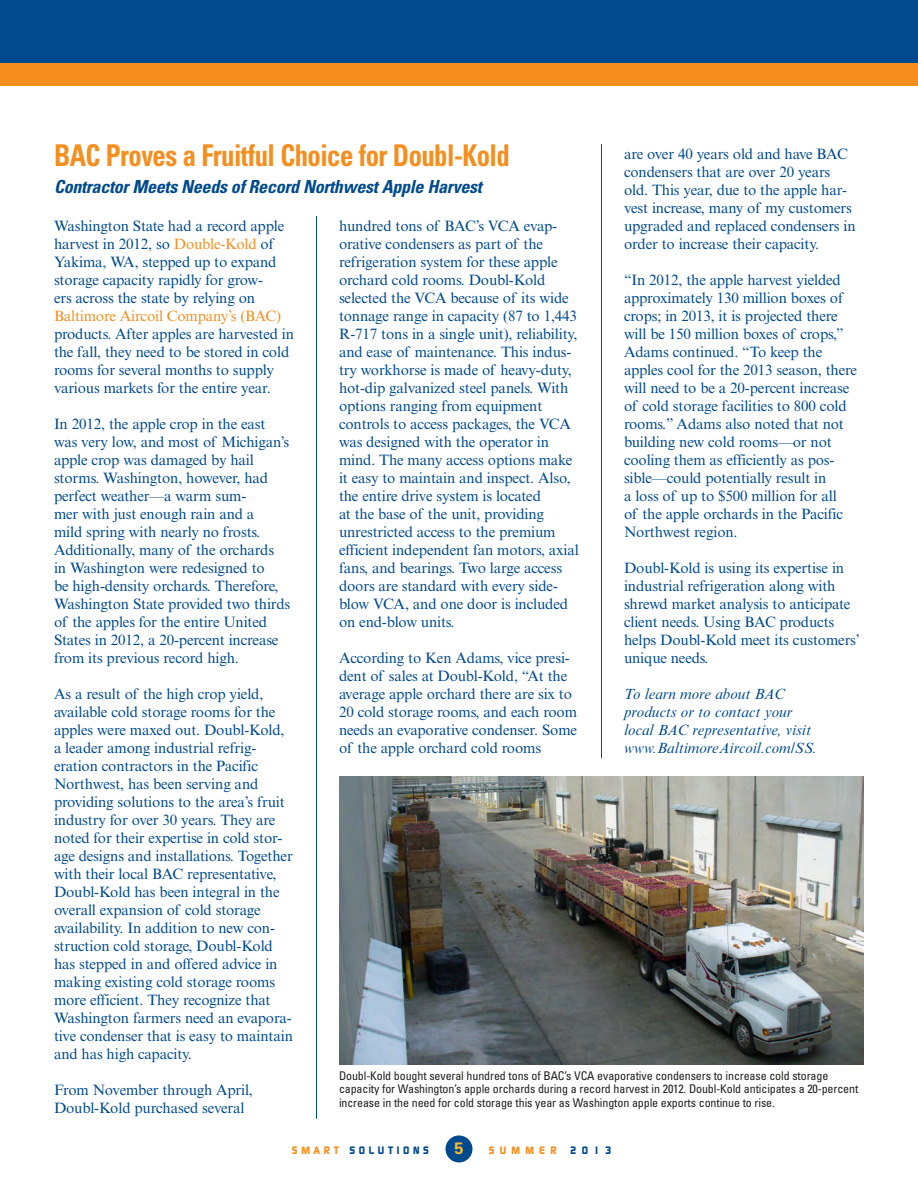
<style>
.page{position:relative;width:918px;height:1188px;background:#fff}
.page>*{position:absolute;margin:0;border:0;box-sizing:border-box;transform-origin:0 0}
.Head{font:700 condensed 30px "Univers LT Std";letter-spacing:-.02em;color:#f68e1e;scale:.89 1}
.Subhead{font:italic 700 condensed 18px "Univers LT Std";letter-spacing:-.015em;color:#004a8d}
.t1{font:700 16.5px "Univers LT Std";color:#fdbb2e}
.Body_Text{font:15px/18px "Times New Roman MT Std";letter-spacing:-.01em;color:#004a8d}
.Body_Text_-_Italics{font:italic 15px/18px "Times New Roman MT Std";color:#004a8d}
.captions{font:condensed 12px/13.5px "Univers LT Std";letter-spacing:-.01em;color:#231f20}
.t2{font:700 10.5px "Dicot";letter-spacing:.35em;color:#004a8d}
.t3{font:700 10.5px "Dicot";letter-spacing:.5em;color:#f68e1e}
.s1{color:#f68e1e}
</style>
<div class="page">
<div style="left:0;top:0;width:918px;height:63px;background:#004a8d"></div>
<div style="left:0;top:63px;width:918px;height:22px;background:#f68e1e"></div>
<div style="left:446px;top:1135px;width:26px;height:27px;background:#004a8d;border-radius:50%"></div>
<hr style="left:316px;top:216px;width:1px;height:903px;background:#004a8d">
<hr style="left:601px;top:144px;width:1px;height:614px;background:#004a8d">
<img style="left:339px;top:776px;width:525px;height:288px">
<p class="Head" style="left:54px;top:137px;width:514px">BAC Proves a Fruitful Choice for Doubl-Kold</p>
<p class="Subhead" style="left:54px;top:176px;width:429px">Contractor Meets Needs of Record Northwest Apple Harvest</p>
<p class="Body_Text" style="left:54px;top:217px;width:241px">Washington State had a record apple harvest in 2012, so <span class="s1">Double-Kold</span> of Yakima, WA, stepped up to expand storage capacity rapidly for grow-<br>ers across the state by relying on <span class="s1">Baltimore Aircoil Company’s (BAC) </span>products. After apples are harvested in the fall, they need to be stored in cold rooms for several months to supply various markets for the entire year.</p>
<p class="Body_Text" style="left:54px;top:415px;width:238px">In 2012, the apple crop in the east was very low, and most of Michigan’s apple crop was damaged by hail storms. Washington, however, had perfect weather—a warm sum-<br>mer with just enough rain and a<br>mild spring with nearly no frosts.<br>Additionally, many of the orchards<br>in Washington were redesigned to<br>be high-density orchards. Therefore, Washington State provided two thirds of the apples for the entire United States in 2012, a 20-percent increase from its previous record high.</p>
<p class="Body_Text" style="left:54px;top:685px;width:240px">As a result of the high crop yield, available cold storage rooms for the apples were maxed out. Doubl-Kold, a leader among industrial refrig&shy;eration contractors in the Pacific Northwest, has been serving and providing solutions to the area’s fruit industry for over 30 years. They are noted for their expertise in cold stor&shy;age designs and installations. Together with their local BAC representative, Doubl-Kold has been integral in the overall expansion of cold storage availability. In addition to new con&shy;struction cold storage, Doubl-Kold has stepped in and offered advice in making existing cold storage rooms more efficient. They recognize that Washington farmers need an evapora&shy;tive condenser that is easy to maintain and has high capacity.</p>
<p class="Body_Text" style="left:54px;top:1081px;width:201px">From November through April,<br>Doubl-Kold purchased several</p>
<p class="Body_Text" style="left:624px;top:145px;width:233px">are over 40 years old and have BAC condensers that are over 20 years old. This year, due to the apple har&shy;vest increase, many of my customers upgraded and replaced condensers in order to increase their capacity.</p>
<p class="Body_Text" style="left:624px;top:271px;width:235px">“In 2012, the apple harvest yielded approximately 130 million boxes of crops; in 2013, it is projected there will be 150 million boxes of crops,” Adams continued. “To keep the apples cool for the 2013 season, there will need to be a 20-percent increase of cold storage facilities to 800 cold rooms.” Adams also noted that not building new cold rooms—or not cooling them as efficiently as pos&shy;sible—could potentially result in<br>a loss of up to $500 million for all<br>of the apple orchards in the Pacific Northwest region.</p>
<p class="Body_Text" style="left:624px;top:559px;width:237px">Doubl-Kold is using its expertise in industrial refrigeration along with shrewd market analysis to anticipate client needs. Using BAC products helps Doubl-Kold meet its customers’ unique needs.</p>
<p class="Body_Text_-_Italics" style="left:624px;top:685px;width:194px">To learn more about BAC products or to contact your local BAC representative, visit www.BaltimoreAircoil.com/SS.</p>
<p class="Body_Text" style="left:339px;top:217px;width:241px">hundred tons of BAC’s VCA evap&shy;orative condensers as part of the refrigeration system for these apple orchard cold rooms. Doubl-Kold selected the VCA because of its wide tonnage range in capacity (87 to 1,443<br>R-717 tons in a single unit), reliability, and ease of maintenance. This indus&shy;try workhorse is made of heavy-duty, hot-dip galvanized steel panels. With options ranging from equipment controls to access packages, the VCA was designed with the operator in mind. The many access options make it easy to maintain and inspect. Also, the entire drive system is located<br>at the base of the unit, providing unrestricted access to the premium efficient independent fan motors, axial fans, and bearings. Two large access doors are standard with every side&shy;blow VCA, and one door is included on end-blow units.</p>
<p class="Body_Text" style="left:339px;top:649px;width:240px">According to Ken Adams, vice presi&shy;dent of sales at Doubl-Kold, “At the average apple orchard there are six to 20 cold storage rooms, and each room needs an evaporative condenser. Some of the apple orchard cold rooms</p>
<p class="captions" style="left:339px;top:1068px;width:521px">Doubl-Kold bought several hundred tons of BAC’s VCA evaporative condensers to increase cold storage capacity for Washington’s apple orchards during a record harvest in 2012. Doubl-Kold anticipates a 20-percent increase in the need for cold storage this year as Washington apple exports continue to rise.</p>
<p class="t2" style="left:292px;top:1144px;width:139px"><span class="s1">SMART</span> SOLUTIONS</p>
<p class="t1" style="left:454px;top:1138px;width:11px">5</p>
<p class="t3" style="left:489px;top:1144px;width:69px">SUMMER</p>
<p class="t2" style="left:570px;top:1144px;width:43px">2013</p>
</div>
